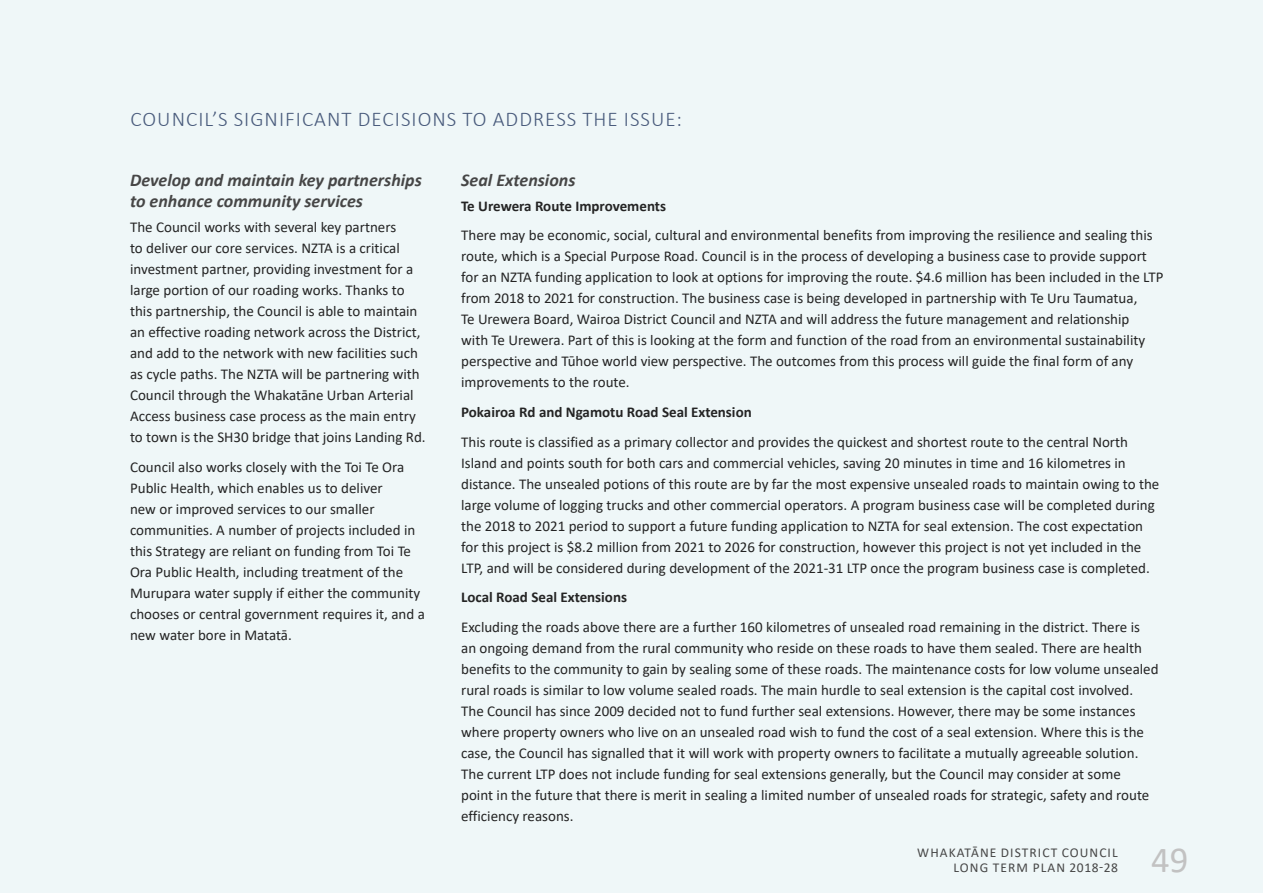
<style>
.page{position:relative;width:1263px;height:893px;background:#eff7f8}
.page>*{position:absolute;margin:0;border:0;box-sizing:border-box;transform-origin:0 0}
.t1{font:36.75px "Calibri";color:#c2c2c2}
.t2{font:300 21px "Calibri";letter-spacing:.05em;color:#495b7c}
.t3{font:italic 700 18px/21px "Calibri";color:#464646}
.t4{font:15px/21px "Calibri";color:#242424}
.t5{font:700 15px "Calibri";color:#242424}
.t6{font:13.5px/14.5px "Calibri";letter-spacing:.08em;color:#464646;text-align:right}
</style>
<div class="page">
<h2 class="t2" style="left:130px;top:106px;width:553px">COUNCIL’S SIGNIFICANT DECISIONS TO ADDRESS THE ISSUE:</h2>
<p class="t3" style="left:130px;top:169px;width:293px">Develop and maintain key partnerships to enhance community services</p>
<p class="t4" style="left:130px;top:216px;width:297px">The Council works with several key partners<br>to deliver our core services. NZTA is a critical investment partner, providing investment for a large portion of our roading works. Thanks to this partnership, the Council is able to maintain an effective roading network across the District, and add to the network with new facilities such as cycle paths. The NZTA will be partnering with Council through the Whakatāne Urban Arterial Access business case process as the main entry to town is the SH30 bridge that joins Landing Rd.</p>
<p class="t4" style="left:130px;top:456px;width:296px">Council also works closely with the Toi Te Ora Public Health, which enables us to deliver<br>new or improved services to our smaller communities. A number of projects included in this Strategy are reliant on funding from Toi Te Ora Public Health, including treatment of the Murupara water supply if either the community chooses or central government requires it, and a new water bore in Matatā.</p>
<p class="t3" style="left:461px;top:169px;width:116px">Seal Extensions</p>
<p class="t5" style="left:461px;top:195px;width:206px">Te Urewera Route Improvements</p>
<p class="t4" style="left:461px;top:225px;width:704px">There may be economic, social, cultural and environmental benefits from improving the resilience and sealing this route, which is a Special Purpose Road. Council is in the process of developing a business case to provide support for an NZTA funding application to look at options for improving the route. $4.6 million has been included in the LTP from 2018 to 2021 for construction. The business case is being developed in partnership with Te Uru Taumatua,<br>Te Urewera Board, Wairoa District Council and NZTA and will address the future management and relationship<br>with Te Urewera. Part of this is looking at the form and function of the road from an environmental sustainability perspective and Tūhoe world view perspective. The outcomes from this process will guide the final form of any improvements to the route.</p>
<p class="t5" style="left:461px;top:401px;width:292px">Pokairoa Rd and Ngamotu Road Seal Extension</p>
<p class="t4" style="left:461px;top:431px;width:700px">This route is classified as a primary collector and provides the quickest and shortest route to the central North Island and points south for both cars and commercial vehicles, saving 20 minutes in time and 16 kilometres in distance. The unsealed potions of this route are by far the most expensive unsealed roads to maintain owing to the large volume of logging trucks and other commercial operators. A program business case will be completed during the 2018 to 2021 period to support a future funding application to NZTA for seal extension. The cost expectation for this project is $8.2 million from 2021 to 2026 for construction, however this project is not yet included in the LTP, and will be considered during development of the 2021-31 LTP once the program business case is completed.</p>
<p class="t5" style="left:461px;top:586px;width:167px">Local Road Seal Extensions</p>
<p class="t4" style="left:461px;top:616px;width:699px">Excluding the roads above there are a further 160 kilometres of unsealed road remaining in the district. There is an ongoing demand from the rural community who reside on these roads to have them sealed. There are health benefits to the community to gain by sealing some of these roads. The maintenance costs for low volume unsealed rural roads is similar to low volume sealed roads. The main hurdle to seal extension is the capital cost involved.<br>The Council has since 2009 decided not to fund further seal extensions. However, there may be some instances where property owners who live on an unsealed road wish to fund the cost of a seal extension. Where this is the case, the Council has signalled that it will work with property owners to facilitate a mutually agreeable solution.<br>The current LTP does not include funding for seal extensions generally, but the Council may consider at some<br>point in the future that there is merit in sealing a limited number of unsealed roads for strategic, safety and route efficiency reasons.</p>
<p class="t6" style="left:917px;top:845px;width:202px">WHAKATĀNE DISTRICT COUNCIL<br>LONG TERM PLAN 2018-28</p>
<h1 class="t1" style="left:1151px;top:834px;width:39px">49</h1>
</div>
